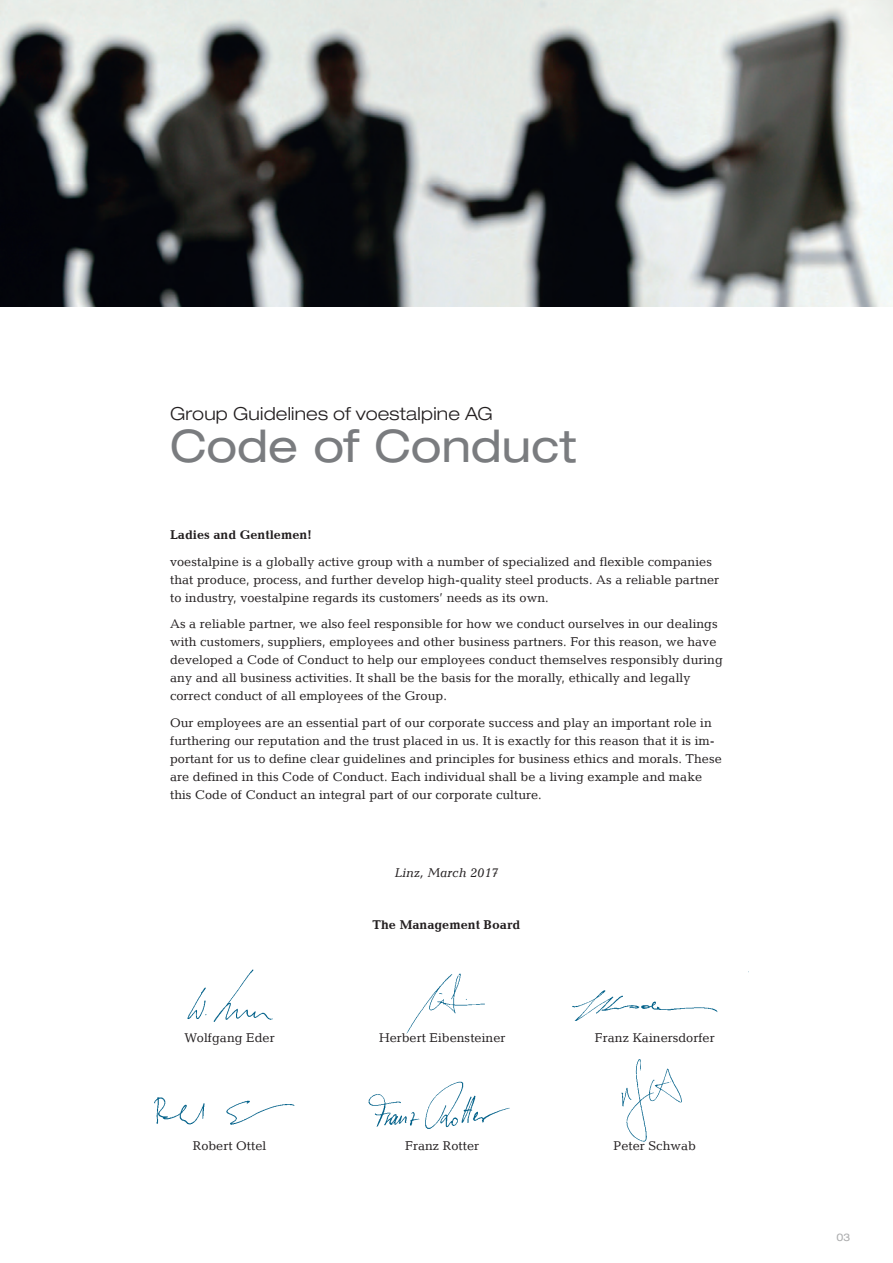
<style>
.page{position:relative;width:893px;height:1263px;background:#fff}
.page>*{position:absolute;margin:0;border:0;box-sizing:border-box;transform-origin:0 0}
.t1{font:expanded 45px "Helvetica Neue LT Pro";color:#7a7c7f}
.t2{font:300 expanded 18px "Helvetica Neue LT Pro";letter-spacing:.01em;color:#231f20}
.t3{font:12.75px/18px "Candida LT";color:#231f20}
.t4{font:700 12.75px "Candida LT";color:#231f20}
.t5{font:italic 12.75px "Candida LT";color:#231f20}
.t6{font:expanded 10.5px "Helvetica Neue LT Pro";color:#acadae}
</style>
<div class="page">
<img style="left:0;top:0;width:893px;height:306px">
<img style="left:621px;top:1059px;width:61px;height:83px">
<img style="left:187px;top:969px;width:86px;height:53px">
<img style="left:406px;top:973px;width:79px;height:61px">
<img style="left:572px;top:971px;width:177px;height:50px">
<img style="left:154px;top:1097px;width:141px;height:28px">
<img style="left:368px;top:1081px;width:142px;height:48px">
<h2 class="t2" style="left:170px;top:403px;width:324px">Group Guidelines of voestalpine AG</h2>
<h1 class="t1" style="left:170px;top:420px;width:408px">Code of Conduct</h1>
<p class="t4" style="left:170px;top:527px;width:143px">Ladies and Gentlemen!</p>
<p class="t3" style="left:170px;top:552px;width:551px">voestalpine is a globally active group with a number of specialized and flexible companies that produce, process, and further develop high-quality steel products. As a reliable partner to industry, voestalpine regards its customers’ needs as its own.</p>
<p class="t3" style="left:170px;top:615px;width:554px">As a reliable partner, we also feel responsible for how we conduct ourselves in our dealings with customers, suppliers, employees and other business partners. For this reason, we have developed a Code of Conduct to help our employees conduct themselves responsibly during any and all business activities. It shall be the basis for the morally, ethically and legally correct conduct of all employees of the Group.</p>
<p class="t3" style="left:170px;top:713px;width:553px">Our employees are an essential part of our corporate success and play an important role in furthering our reputation and the trust placed in us. It is exactly for this reason that it is im&shy;portant for us to define clear guidelines and principles for business ethics and morals. These are defined in this Code of Conduct. Each individual shall be a living example and make this Code of Conduct an integral part of our corporate culture.</p>
<p class="t5" style="left:394px;top:865px;width:106px">Linz, March 2017</p>
<p class="t3" style="left:185px;top:1029px;width:92px">Wolfgang Eder</p>
<p class="t3" style="left:193px;top:1136px;width:75px">Robert Ottel</p>
<p class="t4" style="left:373px;top:917px;width:149px">The Management Board</p>
<p class="t3" style="left:379px;top:1029px;width:128px">Herbert Eibensteiner</p>
<p class="t3" style="left:595px;top:1029px;width:121px">Franz Kainersdorfer</p>
<p class="t3" style="left:405px;top:1136px;width:75px">Franz Rotter</p>
<p class="t3" style="left:614px;top:1136px;width:84px">Peter Schwab</p>
<p class="t6" style="left:836px;top:1231px;width:16px">03</p>
</div>
